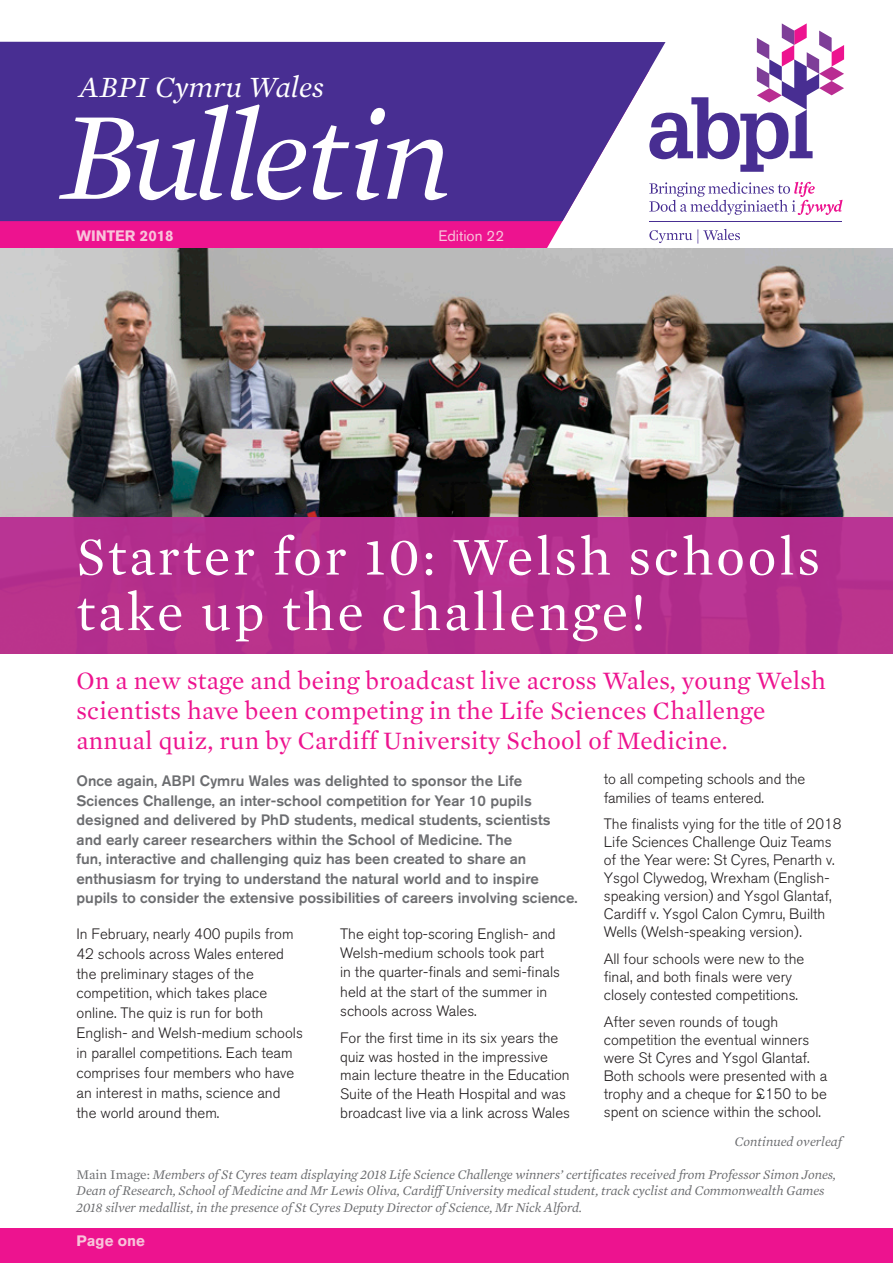
<style>
.page{position:relative;width:893px;height:1263px;background:#fff}
.page>*{position:absolute;margin:0;border:0;box-sizing:border-box;transform-origin:0 0}
.t1{font:italic 127.5px "Mercury Text G1";letter-spacing:-.03em;color:#fff}
.t2{font:54px/55.5px "Mercury Text G1";letter-spacing:.05em;color:#fff}
.t3{font:italic 30px "Mercury Text G1";color:#fff}
.t4{font:25.5px/30px "Mercury Text G1";letter-spacing:.01em;color:#ed138f}
.t5{font:300 15px/18px "Akzidenz Grotesk BQ";color:#231f20}
.t6{font:500 15px/19.5px "Akzidenz Grotesk BQ";color:#6c6d70}
.t7{font:700 15px "Akzidenz Grotesk BQ";color:#f8c3da}
.t8{font:15px "Akzidenz Grotesk BQ";color:#f8c3da}
.t9{font:italic 13.5px/16.5px "Mercury Text G1";letter-spacing:-.005em;color:#6c6d70}
.s1{font-style:normal}
</style>
<div class="page">
<svg style="left:0;top:221px;width:650px;height:28px;background:#ec3aa0"></svg>
<div style="left:0;top:42px;width:649px;height:179px;background:#482e92"></div>
<svg style="left:649px;top:23px;width:195px;height:149px"></svg>
<svg style="left:649px;top:182px;width:194px;height:33px"></svg>
<svg style="left:649px;top:229px;width:91px;height:15px"></svg>
<hr style="left:649px;top:221px;width:193px;height:1px;background:#482e92">
<div style="left:0;top:1228px;width:893px;height:35px;background:#ed138f"></div>
<img style="left:0;top:249px;width:893px;height:268px">
<div style="left:0;top:517px;width:893px;height:137px;background:#b22d8c"></div>
<p class="t3" style="left:80px;top:70px;width:246px">ABPI Cymru Wales</p>
<p class="t1" style="left:63px;top:81px;width:389px">Bulletin</p>
<p class="t7" style="left:77px;top:227px;width:99px">WINTER 2018</p>
<p class="t8" style="left:438px;top:226px;width:67px">Edition 22</p>
<p class="t2" style="left:77px;top:529px;width:745px">Starter for 10: Welsh schools take up the challenge!</p>
<p class="t4" style="left:77px;top:666px;width:751px">On a new stage and being broadcast live across Wales, young Welsh scientists have been competing in the Life Sciences Challenge annual quiz, run by Cardiff University School of Medicine.</p>
<p class="t6" style="left:77px;top:771px;width:503px">Once again, ABPI Cymru Wales was delighted to sponsor the Life Sciences Challenge, an inter-school competition for Year 10 pupils designed and delivered by PhD students, medical students, scientists and early career researchers within the School of Medicine. The<br>fun, interactive and challenging quiz has been created to share an enthusiasm for trying to understand the natural world and to inspire pupils to consider the extensive possibilities of careers involving science.</p>
<p class="t5" style="left:77px;top:924px;width:228px;line-height:19.8px">In February, nearly 400 pupils from<br>42 schools across Wales entered the preliminary stages of the competition, which takes place online. The quiz is run for both<br>English- and Welsh-medium schools in parallel competitions. Each team comprises four members who have an interest in maths, science and the world around them.</p>
<p class="t5" style="left:340px;top:924px;width:221px;line-height:19.2px">The eight top-scoring English- and<br>Welsh-medium schools took part<br>in the quarter-finals and semi-finals held at the start of the summer in schools across Wales.</p>
<p class="t5" style="left:604px;top:770px;width:203px">to all competing schools and the families of teams entered.</p>
<p class="t5" style="left:604px;top:815px;width:239px">The finalists vying for the title of 2018<br>Life Sciences Challenge Quiz Teams of the Year were: St Cyres, Penarth v.<br>Ysgol Clywedog, Wrexham (English&shy;speaking version) and Ysgol Glantaf, Cardiff v. Ysgol Calon Cymru, Builth Wells (Welsh-speaking version).</p>
<p class="t5" style="left:604px;top:950px;width:202px">All four schools were new to the final, and both finals were very closely contested competitions.</p>
<p class="t5" style="left:604px;top:1013px;width:225px">After seven rounds of tough competition the eventual winners were St Cyres and Ysgol Glantaf.<br>Both schools were presented with a trophy and a cheque for £150 to be spent on science within the school.</p>
<p class="t5" style="left:340px;top:1029px;width:231px;line-height:18.6px">For the first time in its six years the quiz was hosted in the impressive main lecture theatre in the Education Suite of the Heath Hospital and was broadcast live via a link across Wales</p>
<p class="t9" style="left:735px;top:1133px;width:109px">Continued overleaf</p>
<p class="t9" style="left:77px;top:1166px;width:761px"><span class="s1">Main Image:</span> Members of St Cyres team displaying 2018 Life Science Challenge winners’ certificates received from Professor Simon Jones,<br>Dean of Research, School of Medicine and Mr Lewis Oliva, Cardiff University medical student, track cyclist and Commonwealth Games<br>2018 silver medallist, in the presence of St Cyres Deputy Director of Science, Mr Nick Alford.</p>
<p class="t7" style="left:77px;top:1232px;width:70px">Page one</p>
</div>
